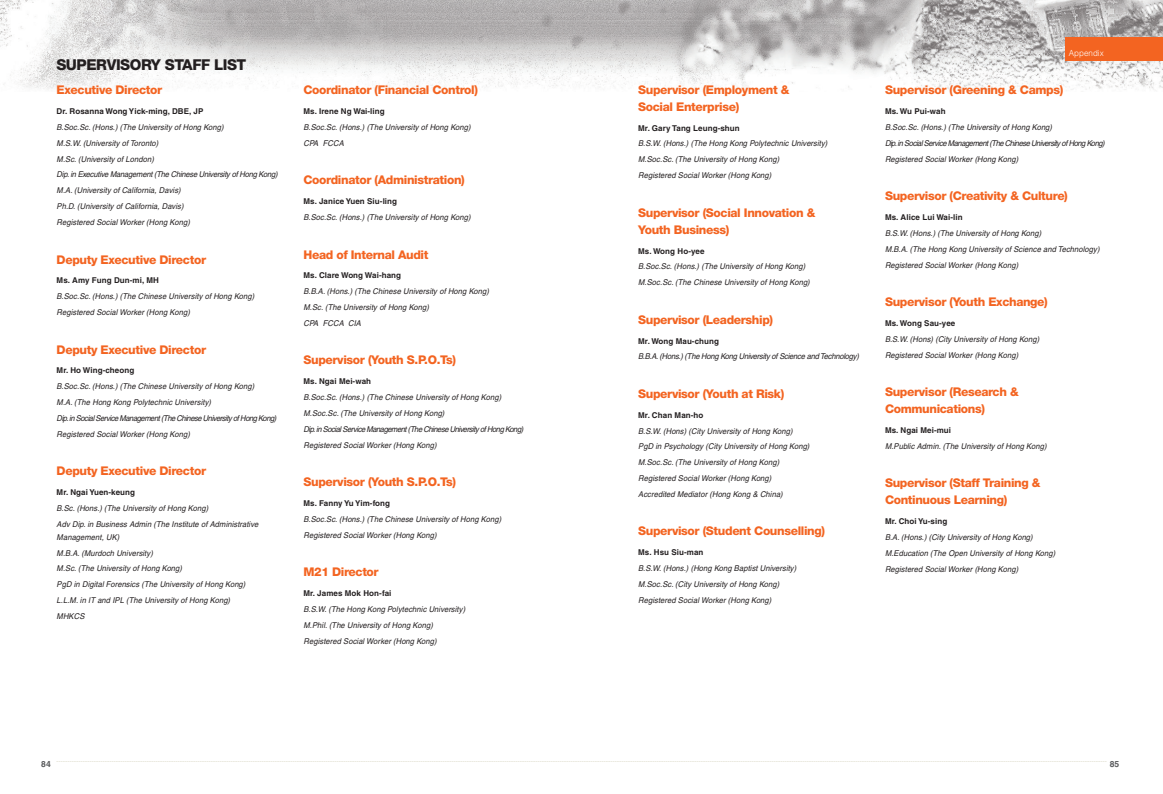
<style>
.page{position:relative;width:1163px;height:794px;background:#fff}
.page>*{position:absolute;margin:0;border:0;box-sizing:border-box;transform-origin:0 0}
.t1{font:800 15px "Helvetica Neue";letter-spacing:-.03em;color:#231f20}
.t2{font:800 12px/17px "Helvetica Neue";letter-spacing:-.03em;color:#f36421}
.t3{font:700 8.5px "Helvetica";color:#57585a}
.t4{font:300 8.4px "Helvetica";letter-spacing:.005em;color:#fff;scale:.95 1}
.t5{font:italic 8px/15.8px "Helvetica";letter-spacing:.01em;color:#231f20;scale:.95 1}
.t6{font:700 8px "Helvetica";letter-spacing:.01em;color:#231f20}
.t7{font:italic 8px/15.8px "Helvetica";letter-spacing:-.03em;color:#231f20;scale:.95 1}
</style>
<div class="page">
<img style="left:0;top:0;width:1162px;height:91px">
<svg style="left:56px;top:761px;width:1050px;height:1px"></svg>
<div style="left:1065px;top:37px;width:97px;height:24px;background:#f36421"></div>
<h1 class="t1" style="left:56px;top:56px;width:191px">SUPERVISORY STAFF LIST</h1>
<h2 class="t2" style="left:57px;top:81px;width:107px">Executive Director</h2>
<p class="t6" style="left:57px;top:106px;width:148px">Dr. Rosanna Wong Yick-ming, DBE, JP</p>
<p class="t5" style="left:57px;top:119px;width:234px">B.Soc.Sc. (Hons.) (The University of Hong Kong)<br>M.S.W. (University of Toronto)<br>M.Sc. (University of London)<br>Dip. in Executive Management (The Chinese University of Hong Kong)<br>M.A. (University of California, Davis)<br>Ph.D. (University of California, Davis)<br>Registered Social Worker (Hong Kong)</p>
<h2 class="t2" style="left:57px;top:251px;width:151px">Deputy Executive Director</h2>
<p class="t6" style="left:57px;top:276px;width:104px">Ms. Amy Fung Dun-mi, MH</p>
<p class="t5" style="left:57px;top:288px;width:210px">B.Soc.Sc. (Hons.) (The Chinese University of Hong Kong)<br>Registered Social Worker (Hong Kong)</p>
<h2 class="t2" style="left:57px;top:341px;width:151px">Deputy Executive Director</h2>
<p class="t6" style="left:57px;top:366px;width:79px">Mr. Ho Wing-cheong</p>
<p class="t5" style="left:57px;top:378px;width:233px">B.Soc.Sc. (Hons.) (The Chinese University of Hong Kong)<br>M.A. (The Hong Kong Polytechnic University)<br>Dip. in Social Service Management (The Chinese University of Hong Kong)<br>Registered Social Worker (Hong Kong)</p>
<h2 class="t2" style="left:57px;top:462px;width:151px">Deputy Executive Director</h2>
<p class="t6" style="left:57px;top:487px;width:80px">Mr. Ngai Yuen-keung</p>
<p class="t5" style="left:57px;top:500px;width:214px">B.Sc. (Hons.) (The University of Hong Kong)<br>Adv Dip. in Business Admin (The Institute of Administrative</p>
<p class="t5" style="left:57px;top:529px;width:200px">Management, UK)<br>M.B.A. (Murdoch University)<br>M.Sc. (The University of Hong Kong)<br>PgD in Digital Forensics (The University of Hong Kong)<br>L.L.M. in IT and IPL (The University of Hong Kong)<br>MHKCS</p>
<h2 class="t2" style="left:303px;top:81px;width:176px">Coordinator (Financial Control)</h2>
<p class="t6" style="left:303px;top:106px;width:83px">Ms. Irene Ng Wai-ling</p>
<p class="t5" style="left:303px;top:119px;width:177px">B.Soc.Sc. (Hons.) (The University of Hong Kong)<br>CPA FCCA</p>
<h2 class="t2" style="left:303px;top:171px;width:163px">Coordinator (Administration)</h2>
<p class="t6" style="left:303px;top:196px;width:95px">Ms. Janice Yuen Siu-ling</p>
<p class="t5" style="left:303px;top:209px;width:177px">B.Soc.Sc. (Hons.) (The University of Hong Kong)</p>
<h2 class="t2" style="left:303px;top:246px;width:126px">Head of Internal Audit</h2>
<p class="t6" style="left:303px;top:271px;width:99px">Ms. Clare Wong Wai-hang</p>
<p class="t5" style="left:303px;top:283px;width:197px">B.B.A. (Hons.) (The Chinese University of Hong Kong)<br>M.Sc. (The University of Hong Kong)<br>CPA FCCA CIA</p>
<h2 class="t2" style="left:303px;top:351px;width:154px">Supervisor (Youth S.P.O.Ts)</h2>
<p class="t6" style="left:303px;top:376px;width:69px">Ms. Ngai Mei-wah</p>
<p class="t5" style="left:303px;top:389px;width:233px">B.Soc.Sc. (Hons.) (The Chinese University of Hong Kong)<br>M.Soc.Sc. (The University of Hong Kong)<br>Dip. in Social Service Management (The Chinese University of Hong Kong)<br>Registered Social Worker (Hong Kong)</p>
<h2 class="t2" style="left:303px;top:473px;width:154px">Supervisor (Youth S.P.O.Ts)</h2>
<p class="t6" style="left:303px;top:498px;width:88px">Ms. Fanny Yu Yim-fong</p>
<p class="t5" style="left:303px;top:511px;width:210px">B.Soc.Sc. (Hons.) (The Chinese University of Hong Kong)<br>Registered Social Worker (Hong Kong)</p>
<h2 class="t2" style="left:303px;top:563px;width:77px">M21 Director</h2>
<p class="t6" style="left:303px;top:588px;width:89px">Mr. James Mok Hon-fai</p>
<p class="t5" style="left:303px;top:601px;width:172px">B.S.W. (The Hong Kong Polytechnic University)<br>M.Phil. (The University of Hong Kong)<br>Registered Social Worker (Hong Kong)</p>
<h2 class="t2" style="left:638px;top:81px;width:153px">Supervisor (Employment &amp;<br>Social Enterprise)</h2>
<p class="t6" style="left:638px;top:123px;width:103px">Mr. Gary Tang Leung-shun</p>
<p class="t5" style="left:638px;top:136px;width:201px">B.S.W. (Hons.) (The Hong Kong Polytechnic University)<br>M.Soc.Sc. (The University of Hong Kong)<br>Registered Social Worker (Hong Kong)</p>
<h2 class="t2" style="left:638px;top:204px;width:179px">Supervisor (Social Innovation &amp;<br>Youth Business)</h2>
<p class="t6" style="left:638px;top:246px;width:68px">Ms. Wong Ho-yee</p>
<p class="t5" style="left:638px;top:259px;width:182px">B.Soc.Sc. (Hons.) (The University of Hong Kong)<br>M.Soc.Sc. (The Chinese University of Hong Kong)</p>
<h2 class="t2" style="left:638px;top:311px;width:136px">Supervisor (Leadership)</h2>
<p class="t6" style="left:638px;top:336px;width:82px">Mr. Wong Mau-chung</p>
<p class="t7" style="left:638px;top:349px;width:234px">B.B.A. (Hons.) (The Hong Kong University of Science and Technology)</p>
<h2 class="t2" style="left:638px;top:385px;width:147px">Supervisor (Youth at Risk)</h2>
<p class="t6" style="left:638px;top:410px;width:67px">Mr. Chan Man-ho</p>
<p class="t5" style="left:638px;top:423px;width:182px">B.S.W. (Hons) (City University of Hong Kong)<br>PgD in Psychology (City University of Hong Kong)<br>M.Soc.Sc. (The University of Hong Kong)<br>Registered Social Worker (Hong Kong)<br>Accredited Mediator (Hong Kong &amp; China)</p>
<h2 class="t2" style="left:638px;top:522px;width:188px">Supervisor (Student Counselling)</h2>
<p class="t6" style="left:638px;top:547px;width:67px">Ms. Hsu Siu-man</p>
<p class="t5" style="left:638px;top:560px;width:168px">B.S.W. (Hons.) (Hong Kong Baptist University)<br>M.Soc.Sc. (City University of Hong Kong)<br>Registered Social Worker (Hong Kong)</p>
<p class="t4" style="left:1068px;top:48px;width:38px">Appendix</p>
<h2 class="t2" style="left:884px;top:81px;width:180px">Supervisor (Greening &amp; Camps)</h2>
<p class="t6" style="left:884px;top:106px;width:62px">Ms. Wu Pui-wah</p>
<p class="t7" style="left:884px;top:119px;width:233px">B.Soc.Sc. (Hons.) (The University of Hong Kong)<br>Dip. in Social Service Management (The Chinese University of Hong Kong)<br>Registered Social Worker (Hong Kong)</p>
<h2 class="t2" style="left:884px;top:187px;width:184px">Supervisor (Creativity &amp; Culture)</h2>
<p class="t6" style="left:884px;top:212px;width:79px">Ms. Alice Lui Wai-lin</p>
<p class="t5" style="left:884px;top:225px;width:227px">B.S.W. (Hons.) (The University of Hong Kong)<br>M.B.A. (The Hong Kong University of Science and Technology)<br>Registered Social Worker (Hong Kong)</p>
<h2 class="t2" style="left:884px;top:293px;width:164px">Supervisor (Youth Exchange)</h2>
<p class="t6" style="left:884px;top:318px;width:72px">Ms. Wong Sau-yee</p>
<p class="t5" style="left:884px;top:331px;width:164px">B.S.W. (Hons) (City University of Hong Kong)<br>Registered Social Worker (Hong Kong)</p>
<h2 class="t2" style="left:884px;top:383px;width:135px">Supervisor (Research &amp;<br>Communications)</h2>
<p class="t6" style="left:884px;top:425px;width:68px">Ms. Ngai Mei-mui</p>
<p class="t5" style="left:884px;top:438px;width:171px">M.Public Admin. (The University of Hong Kong)</p>
<h2 class="t2" style="left:884px;top:474px;width:157px">Supervisor (Staff Training &amp;<br>Continuous Learning)</h2>
<p class="t6" style="left:884px;top:516px;width:64px">Mr. Choi Yu-sing</p>
<p class="t5" style="left:884px;top:529px;width:181px">B.A. (Hons.) (City University of Hong Kong)<br>M.Education (The Open University of Hong Kong)<br>Registered Social Worker (Hong Kong)</p>
<p class="t3" style="left:41px;top:759px;width:11px">84</p>
<p class="t3" style="left:1109px;top:759px;width:11px">85</p>
</div>
